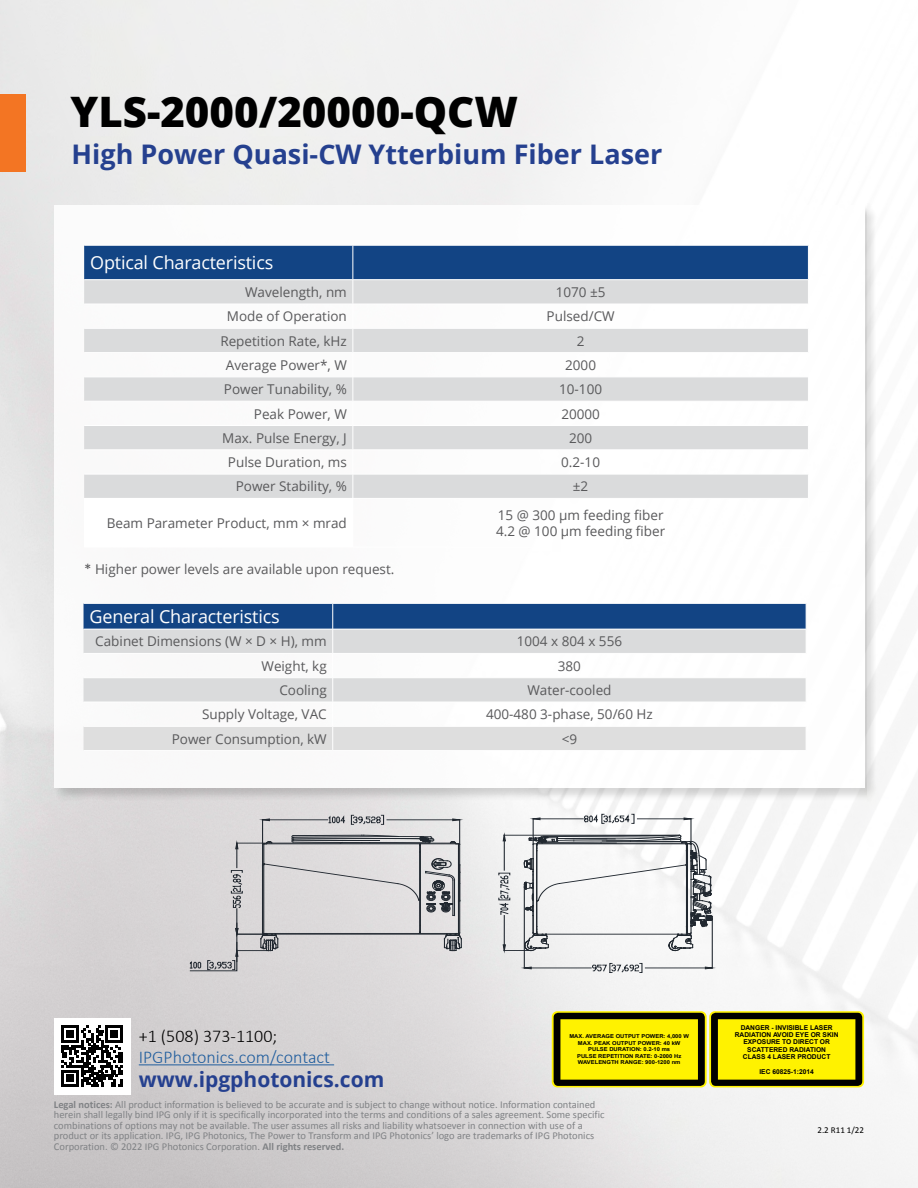
<style>
.page{position:relative;width:918px;height:1188px;background:#fff}
.page>*{position:absolute;margin:0;border:0;box-sizing:border-box;transform-origin:0 0}
.t1{font:800 42px "Open Sans";color:#000}
.t2{font:700 27px "Open Sans";color:#25408f}
.t3{font:700 21px "Open Sans";color:#25408f}
.t4{font:18px "Open Sans";letter-spacing:-.01em;color:#fff}
.t5{font:300 18px "Calibri";color:#215e9e}
.t6{font:300 18px "Calibri";color:#000}
.t7{font:13.5px/16.2px "Open Sans";color:#59595b}
.t8{font:10.5px/10.5px "Calibri";color:#808285}
.t9{font:9px "Calibri";color:#000}
.t10{font:700 6.6px/7.4px "Arial";color:#000;text-align:center}
.t11{font:700 5.4px/6.6px "Arial";color:#000;text-align:center;scale:1.08 1}
.s1{font-family:"Calibri";font-size:15px}
.s2{font-weight:700}
</style>
<div class="page">
<img style="left:0;top:0;width:918px;height:1188px">
<div style="left:52px;top:203px;width:827px;height:599px;background:#000;opacity:.2"></div>
<div style="left:54px;top:205px;width:810px;height:583px;background:#fff"></div>
<div style="left:0;top:94px;width:26px;height:78px;background:#f37523"></div>
<svg style="left:552px;top:1011px;width:155px;height:76px"></svg>
<svg style="left:554px;top:1013px;width:151px;height:73px;background:#c1b700"></svg>
<svg style="left:709px;top:1011px;width:155px;height:76px"></svg>
<svg style="left:711px;top:1013px;width:151px;height:73px;background:#c0b700"></svg>
<hr style="left:263px;top:864px;width:1px;height:69px;background:#212830">
<hr style="left:264px;top:933px;width:155px;height:1px;background:#212830">
<hr style="left:419px;top:900px;width:1px;height:33px;background:#212830">
<hr style="left:262px;top:865px;width:1px;height:68px;background:#212830">
<hr style="left:459px;top:901px;width:1px;height:32px;background:#212830">
<hr style="left:275px;top:934px;width:172px;height:1px;background:#212830">
<svg style="left:260px;top:932px;width:19px;height:19px"></svg>
<svg style="left:444px;top:932px;width:18px;height:19px"></svg>
<hr style="left:420px;top:933px;width:36px;height:1px;background:#212830">
<hr style="left:458px;top:844px;width:1px;height:89px;background:#212830">
<hr style="left:420px;top:852px;width:1px;height:73px;background:#212830">
<svg style="left:419px;top:925px;width:2px;height:9px"></svg>
<svg style="left:262px;top:815px;width:199px;height:101px;background:#c8c7c8"></svg>
<hr style="left:237px;top:843px;width:30px;height:1px;background:#212830">
<hr style="left:237px;top:934px;width:30px;height:1px;background:#212830">
<hr style="left:237px;top:950px;width:31px;height:1px;background:#212830">
<svg style="left:190px;top:843px;width:52px;height:129px;background:#cccacb"></svg>
<hr style="left:712px;top:918px;width:1px;height:50px;background:#212830">
<hr style="left:524px;top:887px;width:1px;height:81px;background:#212830">
<hr style="left:645px;top:968px;width:67px;height:1px;background:#212830">
<hr style="left:524px;top:968px;width:67px;height:1px;background:#212830">
<svg style="left:592px;top:963px;width:50px;height:10px"></svg>
<svg style="left:499px;top:814px;width:214px;height:137px"></svg>
<svg style="left:84px;top:245px;width:725px;height:253px"></svg>
<svg style="left:84px;top:603px;width:723px;height:147px"></svg>
<hr style="left:139px;top:1064px;width:195px;height:1px;background:#215e9e">
<div style="left:54px;top:1018px;width:76px;height:76px;background:#fff"></div>
<svg style="left:62px;top:1026px;width:61px;height:61px"></svg>
<div style="left:66px;top:1075px;width:8px;height:7px;background:#000"></div>
<h1 class="t1" style="left:70px;top:79px;width:449px">YLS-2000/20000-QCW</h1>
<h2 class="t2" style="left:72px;top:135px;width:592px">High Power Quasi-CW Ytterbium Fiber Laser</h2>
<h3 class="t4" style="left:90px;top:250px;width:185px">Optical Characteristics</h3>
<p class="t7" style="left:245px;top:284px;width:103px">Wavelength, nm</p>
<p class="t7" style="left:556px;top:284px;width:51px">1070 ±5</p>
<p class="t7" style="left:227px;top:308px;width:121px">Mode of Operation</p>
<p class="t7" style="left:547px;top:308px;width:70px">Pulsed/CW</p>
<p class="t7" style="left:220px;top:332px;width:128px">Repetition Rate, kHz</p>
<p class="t7" style="left:577px;top:332px;width:9px">2</p>
<p class="t7" style="left:226px;top:357px;width:123px">Average Power*, W</p>
<p class="t7" style="left:565px;top:357px;width:32px">2000</p>
<p class="t7" style="left:224px;top:381px;width:124px">Power Tunability, %</p>
<p class="t7" style="left:559px;top:381px;width:44px">10-100</p>
<p class="t7" style="left:254px;top:405px;width:94px">Peak Power, W</p>
<p class="t7" style="left:561px;top:405px;width:40px">20000</p>
<p class="t7" style="left:222px;top:429px;width:126px">Max. Pulse Energy, J</p>
<p class="t7" style="left:569px;top:429px;width:25px">200</p>
<p class="t7" style="left:228px;top:454px;width:120px">Pulse Duration, ms</p>
<p class="t7" style="left:561px;top:454px;width:40px">0.2-10</p>
<p class="t7" style="left:236px;top:478px;width:113px">Power Stability, %</p>
<p class="t7" style="left:573px;top:478px;width:17px">±2</p>
<p class="t7" style="left:107px;top:515px;width:242px">Beam Parameter Product, mm × mrad</p>
<p class="t7" style="left:496px;top:506px;width:171px">15 @ 300 μm feeding fiber<br>4.2 @ 100 μm feeding fiber</p>
<p class="t7" style="left:84px;top:561px;width:312px"><span class="s1">*</span> Higher power levels are available upon request.</p>
<h3 class="t4" style="left:90px;top:604px;width:192px">General Characteristics</h3>
<p class="t7" style="left:95px;top:633px;width:233px">Cabinet Dimensions (W × D × H), mm</p>
<p class="t7" style="left:517px;top:633px;width:107px">1004 x 804 x 556</p>
<p class="t7" style="left:262px;top:657px;width:67px">Weight, kg</p>
<p class="t7" style="left:558px;top:657px;width:25px">380</p>
<p class="t7" style="left:279px;top:682px;width:49px">Cooling</p>
<p class="t7" style="left:527px;top:682px;width:86px">Water-cooled</p>
<p class="t7" style="left:202px;top:706px;width:126px">Supply Voltage, VAC</p>
<p class="t7" style="left:486px;top:706px;width:168px">400-480 3-phase, 50/60 Hz</p>
<p class="t7" style="left:172px;top:730px;width:156px">Power Consumption, kW</p>
<p class="t7" style="left:562px;top:730px;width:17px">&lt;9</p>
<h3 class="t6" style="left:139px;top:1024px;width:140px">+1 (508) 373-1100;</h3>
<h3 class="t5" style="left:139px;top:1045px;width:193px">IPGPhotonics.com/contact</h3>
<h3 class="t3" style="left:139px;top:1064px;width:247px">www.ipgphotonics.com</h3>
<p class="t11" style="left:569px;top:1033px;width:112px">MAX. AVERAGE OUTPUT POWER: 4,000 W<br>MAX. PEAK OUTPUT POWER: 40 kW<br>PULSE DURATION: 0.2-10 ms<br>PULSE REPETITION RATE: 0-2000 Hz<br>WAVELENGTH RANGE: 900-1200 nm</p>
<p class="t10" style="left:735px;top:1024px;width:105px">DANGER - INVISIBLE LASER<br>RADIATION AVOID EYE OR SKIN<br>EXPOSURE TO DIRECT OR<br>SCATTERED RADIATION<br>CLASS 4 LASER PRODUCT</p>
<p class="t10" style="left:759px;top:1068px;width:56px">IEC 60825-1:2014</p>
<p class="t8" style="left:54px;top:1099px;width:552px"><span class="s2">Legal notices:</span> All product information is believed to be accurate and is subject to change without notice. Information contained herein shall legally bind IPG only if it is specifically incorporated into the terms and conditions of a sales agreement. Some specific combinations of options may not be available. The user assumes all risks and liability whatsoever in connection with use of a product or its application. IPG, IPG Photonics, The Power to Transform and IPG Photonics’ logo are trademarks of IPG Photonics Corporation. © 2022 IPG Photonics Corporation. <span class="s2">All rights reserved.</span></p>
<p class="t9" style="left:817px;top:1125px;width:48px">2.2 R11 1/22</p>
</div>
